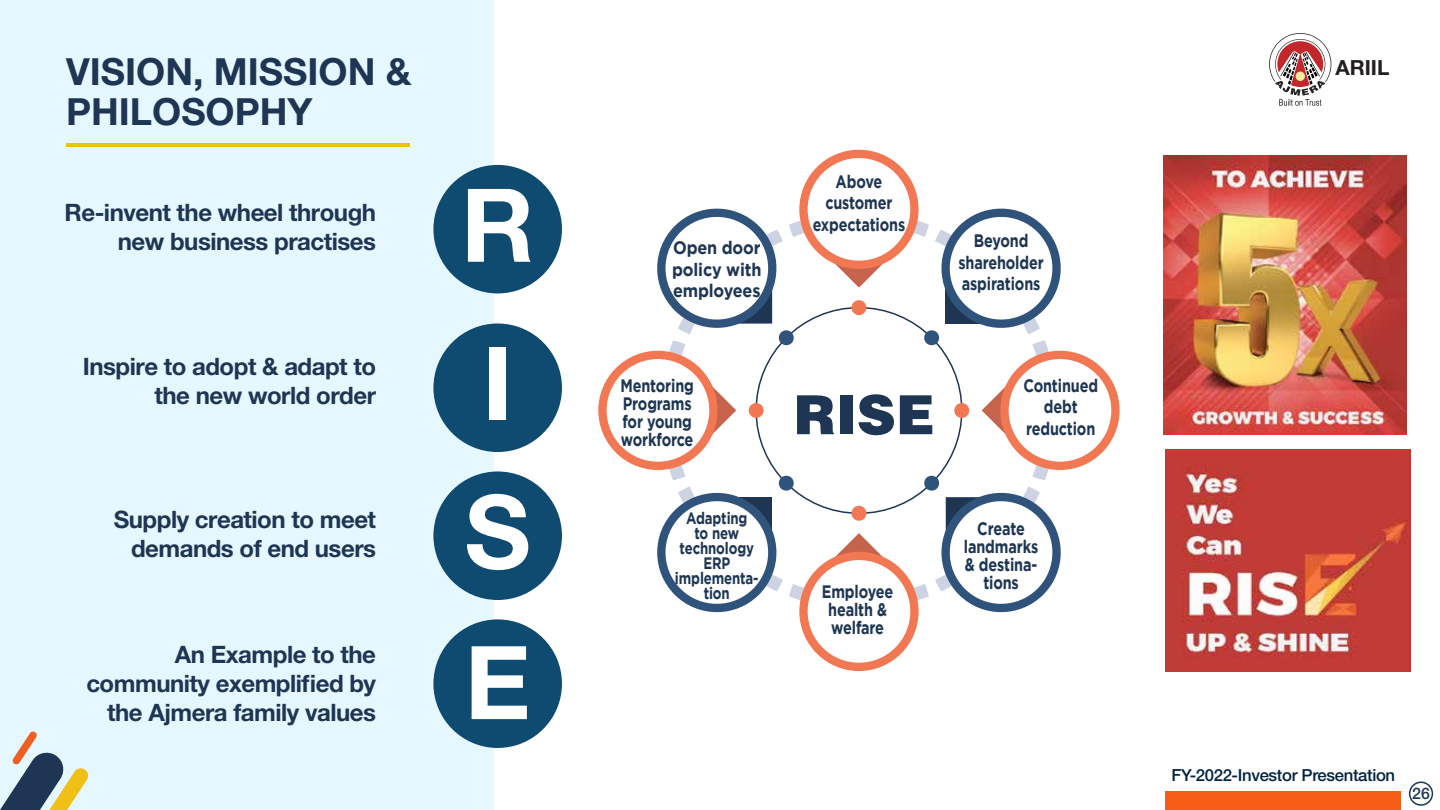
<style>
.page{position:relative;width:1440px;height:810px;background:#fff}
.page>*{position:absolute;margin:0;border:0;box-sizing:border-box;transform-origin:0 0}
.t1{font:700 102px/158.6px "Helvetica Neue LT Pro";color:#fff}
.t2{font:900 54px "Helvetica";color:#1e3654}
.t3{font:700 37.5px/40.2px "Helvetica Neue LT Pro";color:#1e3654}
.t4{font:700 24px/28.8px "Helvetica Neue LT Pro";letter-spacing:-.02em;color:#1e3654;text-align:right}
.t5{font:700 20.85px "Helvetica Neue LT Pro";color:#231e20}
.t6{font:700 18px/18px "Gotham";letter-spacing:-.01em;color:#1e3654;text-align:center;scale:.8 1}
.t7{font:700 18px/21.6px "Gotham";letter-spacing:-.01em;color:#1e3654;text-align:justify;scale:.9 1}
.t8{font:500 16.65px "Helvetica Neue LT Pro";letter-spacing:-.02em;color:#012341}
.t9{font:700 16.5px/15px "Gotham";letter-spacing:-.01em;color:#1e3654;text-align:center;scale:.8 1}
.t10{font:500 15.9px "Helvetica Neue LT Pro";color:#1e3654}
</style>
<div class="page">
<div style="left:0;top:0;width:494px;height:810px;background:#e5f7ff"></div>
<hr style="left:66px;top:143px;width:344px;height:4px;background:#f1c017">
<div style="left:433px;top:165px;width:129px;height:128px;background:#0f4a70;border-radius:50%"></div>
<div style="left:433px;top:324px;width:129px;height:128px;background:#0f4a70;border-radius:50%"></div>
<div style="left:433px;top:471px;width:129px;height:129px;background:#0f4a70;border-radius:50%"></div>
<div style="left:433px;top:619px;width:129px;height:129px;background:#0f4a70;border-radius:50%"></div>
<svg style="left:1269px;top:33px;width:62px;height:73px"></svg>
<div style="left:1296px;top:72px;width:9px;height:9px;background:#f2ec9f;border-radius:50%"></div>
<svg style="left:0;top:731px;width:89px;height:79px"></svg>
<div style="left:799px;top:150px;width:120px;height:119px;background:#f17852;border-radius:50%"></div>
<div style="left:808px;top:158px;width:102px;height:103px;background:#fff;border-radius:50%"></div>
<div style="left:799px;top:552px;width:120px;height:119px;background:#f17852;border-radius:50%"></div>
<div style="left:808px;top:560px;width:102px;height:103px;background:#fff;border-radius:50%"></div>
<div style="left:1000px;top:351px;width:120px;height:119px;background:#f17852;border-radius:50%"></div>
<div style="left:1009px;top:359px;width:102px;height:103px;background:#fff;border-radius:50%"></div>
<div style="left:598px;top:351px;width:120px;height:119px;background:#f17852;border-radius:50%"></div>
<div style="left:607px;top:359px;width:102px;height:103px;background:#fff;border-radius:50%"></div>
<svg style="left:651px;top:203px;width:416px;height:415px"></svg>
<img style="left:1164px;top:155px;width:243px;height:280px">
<img style="left:1166px;top:450px;width:244px;height:221px">
<div style="left:1166px;top:792px;width:235px;height:18px;background:#f65e15"></div>
<div style="left:1409px;top:782px;width:24px;height:24px;border:2px solid #1e3654;border-radius:50%"></div>
<p class="t3" style="left:66px;top:51px;width:347px">VISION, MISSION &amp;<br>PHILOSOPHY</p>
<p class="t4" style="left:65px;top:198px;width:313px">Re-invent the wheel through new business practises</p>
<p class="t4" style="left:83px;top:352px;width:295px">Inspire to adopt &amp; adapt to the new world order</p>
<p class="t4" style="left:114px;top:504px;width:264px">Supply creation to meet demands of end users</p>
<p class="t4" style="left:86px;top:640px;width:291px">An Example to the community exemplified by the Ajmera family values</p>
<p class="t1" style="left:461px;top:144px;width:75px">R<br>I</p>
<p class="t1" style="left:465px;top:454px;width:68px;line-height:150.8px">S<br>E</p>
<p class="t7" style="left:672px;top:236px;width:101px">Open door policy with employees</p>
<p class="t6" style="left:620px;top:376px;width:93px;text-align:left">Mentoring<br>Programs for young workforce</p>
<p class="t9" style="left:675px;top:510px;width:106px">Adapting<br>to new technology<br>ERP implementa&shy;tion</p>
<p class="t6" style="left:813px;top:170px;width:117px;line-height:21.6px">Above customer expectations</p>
<p class="t6" style="left:958px;top:229px;width:108px;line-height:21.6px">Beyond shareholder aspirations</p>
<p class="t2" style="left:794px;top:380px;width:142px">RISE</p>
<p class="t6" style="left:1023px;top:374px;width:95px;line-height:21.6px">Continued debt reduction</p>
<p class="t6" style="left:822px;top:582px;width:91px">Employee health &amp; welfare</p>
<p class="t6" style="left:964px;top:519px;width:94px">Create landmarks &amp; destina&shy;tions</p>
<p class="t5" style="left:1335px;top:55px;width:56px">ARIIL</p>
<p class="t8" style="left:1172px;top:765px;width:225px">FY-2022-Investor Presentation</p>
<p class="t10" style="left:1412px;top:784px;width:19px">26</p>
</div>
